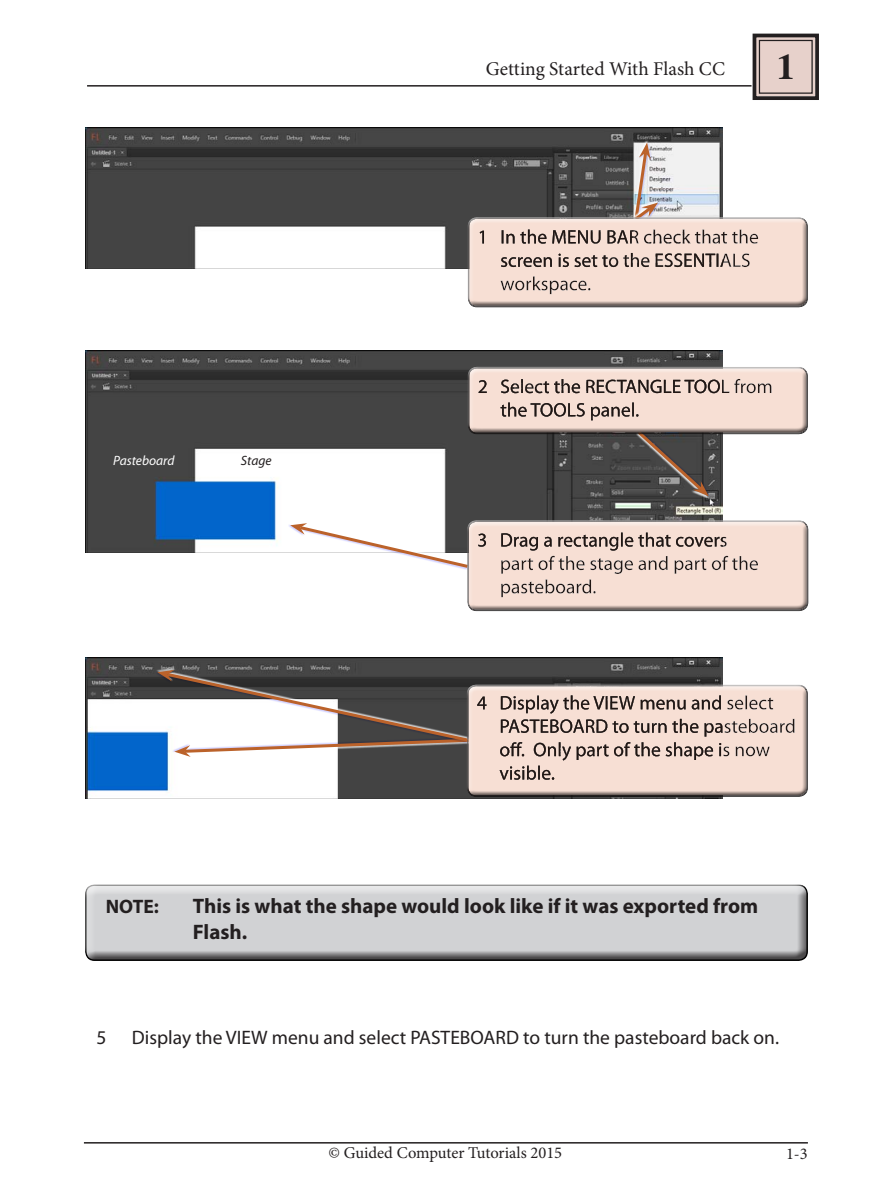
<style>
.page{position:relative;width:893px;height:1191px;background:#fff}
.page>*{position:absolute;margin:0;border:0;box-sizing:border-box;transform-origin:0 0}
.Index_section{font:700 36px "Times";color:#231f20}
.NB_normal{font:700 21px/25.2px "Myriad Pro";color:#231f20}
.Body{font:19.5px "Myriad Pro";color:#231f20}
.Body-2{font:19.5px "Minion Pro";color:#231f20}
.NB_normal-2{font:700 19.5px "Myriad Pro";color:#231f20}
.Body-3{font:16.5px "Minion Pro";color:#231f20}
.Body_Box{font:italic 13.5px "Myriad Pro";color:#fff}
.Body_Box-2{font:italic 13.5px "Myriad Pro";color:#231f20}
</style>
<div class="page">
<hr style="left:84px;top:1142px;width:724px;height:1px;background:#231f20">
<hr style="left:87px;top:85px;width:665px;height:2px;background:#231f20">
<svg style="left:751px;top:33px;width:68px;height:67px;background:#baa9a5"></svg>
<div style="left:759px;top:40px;width:54px;height:54px;border:1px solid #231f20"></div>
<div style="left:85px;top:881px;width:723px;height:74px;background:#fff;opacity:.75"></div>
<div style="left:85px;top:885px;width:723px;height:77px;background:#231f20;opacity:.75"></div>
<img style="left:85px;top:350px;width:638px;height:203px">
<img style="left:85px;top:128px;width:638px;height:140px">
<img style="left:85px;top:658px;width:638px;height:141px">
<div style="left:633px;top:140px;width:16px;height:79px;background:#fff;opacity:.94"></div>
<div style="left:156px;top:668px;width:313px;height:74px;background:#fff;opacity:.94"></div>
<svg style="left:468px;top:435px;width:255px;height:61px;background:#494746"></svg>
<div style="left:467px;top:365px;width:342px;height:65px;background:#fff;opacity:.75"></div>
<div style="left:467px;top:368px;width:342px;height:67px;background:#231f20;opacity:.75"></div>
<svg style="left:468px;top:142px;width:255px;height:73px"></svg>
<div style="left:467px;top:215px;width:342px;height:88px;background:#fff;opacity:.75"></div>
<div style="left:467px;top:218px;width:342px;height:90px;background:#231f20;opacity:.75"></div>
<svg style="left:157px;top:670px;width:566px;height:127px"></svg>
<div style="left:466px;top:682px;width:346px;height:110px;background:#fff;opacity:.75"></div>
<div style="left:466px;top:685px;width:348px;height:112px;background:#231f20;opacity:.75"></div>
<svg style="left:290px;top:520px;width:177px;height:50px"></svg>
<div style="left:467px;top:519px;width:342px;height:88px;background:#fff;opacity:.75"></div>
<div style="left:467px;top:522px;width:342px;height:90px;background:#231f20;opacity:.75"></div>
<p class="Body_Box" style="left:113px;top:452px;width:63px">Pasteboard</p>
<p class="Body_Box-2" style="left:241px;top:452px;width:32px">Stage</p>
<p class="Body-2" style="left:486px;top:56px;width:241px">Getting Started With Flash CC</p>
<p class="Index_section" style="left:777px;top:33px;width:19px">1</p>
<p class="NB_normal-2" style="left:106px;top:894px;width:55px">NOTE:</p>
<p class="NB_normal" style="left:193px;top:893px;width:567px">This is what the shape would look like if it was exported from<br>Flash.</p>
<p class="Body" style="left:96px;top:1025px;width:12px">5</p>
<p class="Body" style="left:132px;top:1025px;width:649px">Display the VIEW menu and select PASTEBOARD to turn the pasteboard back on.</p>
<p class="Body-3" style="left:328px;top:1141px;width:235px">© Guided Computer Tutorials 2015</p>
<p class="Body-3" style="left:786px;top:1142px;width:23px">1-3</p>
</div>
